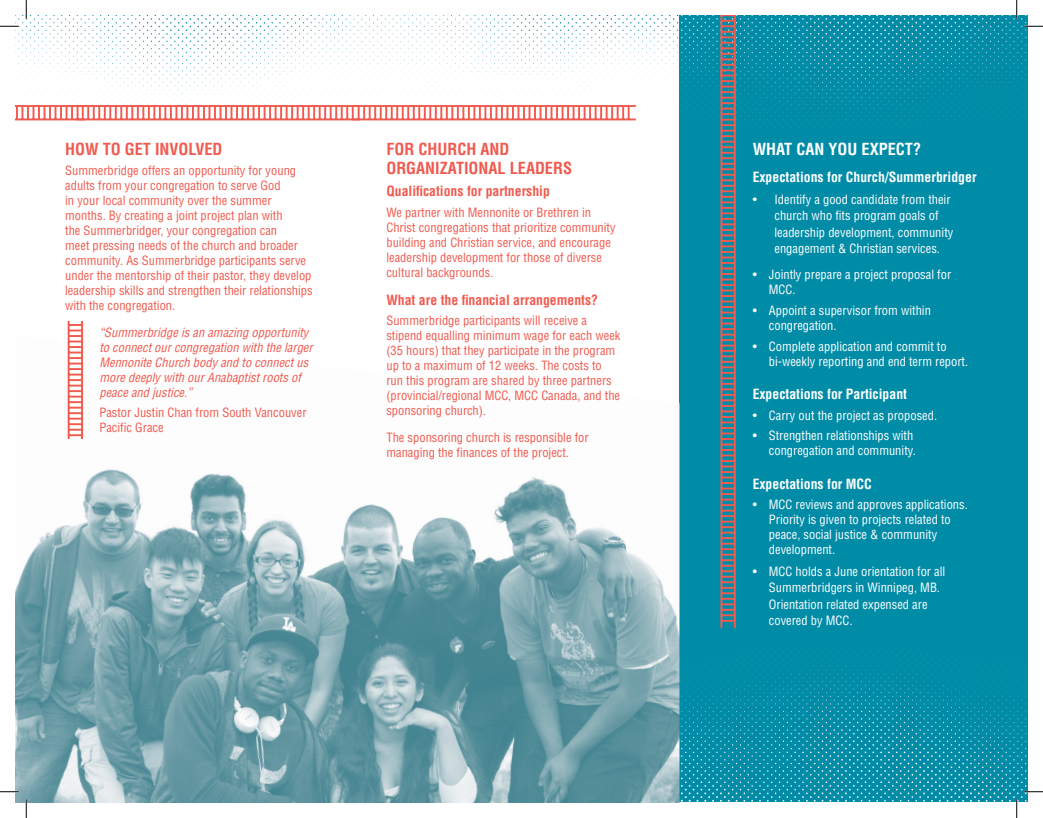
<style>
.page{position:relative;width:1043px;height:818px;background:#fff}
.page>*{position:absolute;margin:0;border:0;box-sizing:border-box;transform-origin:0 0}
.headline{font:700 condensed 16.25px/19.5px "Helvetica LT Std";color:#f05a4f}
.t1{font:700 condensed 16.25px "Helvetica LT Std";color:#fff}
.subhead{font:700 condensed 13.75px "Helvetica LT Std";color:#fff}
.subhead-2{font:700 condensed 13.75px "Helvetica LT Std";color:#f05a4f}
.subhead_white{font:700 condensed 13.75px "Helvetica LT Std";color:#fff}
.body{font:condensed 12.5px/15px "Helvetica LT Std";color:#f05a4f}
.t2{font:condensed 12.5px/15px "Helvetica LT Std";color:#fff}
.body-2{font:italic condensed 12.5px/15px "Helvetica LT Std";color:#f05a4f}
</style>
<div class="page">
<div style="left:679px;top:16px;width:349px;height:786px;background:#008ca7"></div>
<img style="left:15px;top:336px;width:664px;height:466px">
<hr style="left:15px;top:118px;width:70px;height:2px;background:#f05a4f">
<hr style="left:76px;top:118px;width:284px;height:2px;background:#f05a4f">
<hr style="left:352px;top:118px;width:284px;height:2px;background:#f05a4f">
<svg style="left:15px;top:111px;width:614px;height:8px"></svg>
<img style="left:15px;top:15px;width:664px;height:96px">
<img style="left:679px;top:15px;width:349px;height:114px">
<img style="left:679px;top:650px;width:349px;height:152px">
<hr style="left:720px;top:69px;width:2px;height:284px;background:#f05a4f">
<hr style="left:734px;top:69px;width:1px;height:284px;background:#f05a4f">
<hr style="left:720px;top:344px;width:2px;height:284px;background:#f05a4f">
<hr style="left:734px;top:344px;width:1px;height:284px;background:#f05a4f">
<hr style="left:68px;top:321px;width:2px;height:117px;background:#f05a4f">
<hr style="left:81px;top:321px;width:2px;height:117px;background:#f05a4f">
<svg style="left:69px;top:324px;width:13px;height:271px"></svg>
<hr style="left:720px;top:15px;width:2px;height:62px;background:#f05a4f">
<hr style="left:734px;top:15px;width:1px;height:62px;background:#f05a4f">
<svg style="left:722px;top:15px;width:12px;height:606px"></svg>
<svg style="left:0;top:25px;width:19px;height:2px"></svg>
<svg style="left:1024px;top:25px;width:18px;height:2px"></svg>
<svg style="left:0;top:790px;width:19px;height:2px"></svg>
<svg style="left:1024px;top:790px;width:18px;height:2px"></svg>
<svg style="left:25px;top:0;width:2px;height:19px"></svg>
<svg style="left:25px;top:799px;width:2px;height:19px"></svg>
<svg style="left:1015px;top:0;width:2px;height:19px"></svg>
<svg style="left:1015px;top:799px;width:2px;height:19px"></svg>
<p class="headline" style="left:65px;top:139px;width:159px">HOW TO GET INVOLVED</p>
<p class="body" style="left:65px;top:163px;width:249px">Summerbridge offers an opportunity for young adults from your congregation to serve God<br>in your local community over the summer months. By creating a joint project plan with<br>the Summerbridger, your congregation can<br>meet pressing needs of the church and broader community. As Summerbridge participants serve under the mentorship of their pastor, they develop leadership skills and strengthen their relationships with the congregation.</p>
<p class="body-2" style="left:99px;top:324px;width:215px">“Summerbridge is an amazing opportunity to connect our congregation with the larger Mennonite Church body and to connect us more deeply with our Anabaptist roots of peace and justice.”</p>
<p class="body" style="left:99px;top:405px;width:209px">Pastor Justin Chan from South Vancouver<br>Pacific Grace</p>
<p class="headline" style="left:386px;top:139px;width:187px">FOR CHURCH AND<br>ORGANIZATIONAL LEADERS</p>
<p class="subhead-2" style="left:386px;top:182px;width:165px">Qualifications for partnership</p>
<p class="body" style="left:386px;top:205px;width:231px">We partner with Mennonite or Brethren in Christ congregations that prioritize community building and Christian service, and encourage leadership development for those of diverse cultural backgrounds.</p>
<p class="subhead-2" style="left:386px;top:291px;width:213px">What are the financial arrangements?</p>
<p class="body" style="left:386px;top:313px;width:235px">Summerbridge participants will receive a stipend equalling minimum wage for each week (35 hours) that they participate in the program up to a maximum of 12 weeks. The costs to run this program are shared by three partners (provincial/regional MCC, MCC Canada, and the sponsoring church).</p>
<p class="body" style="left:386px;top:429px;width:204px">The sponsoring church is responsible for managing the finances of the project.</p>
<p class="t1" style="left:752px;top:138px;width:170px">WHAT CAN YOU EXPECT?</p>
<p class="subhead" style="left:752px;top:169px;width:225px">Expectations for Church/Summerbridger</p>
<p class="t2" style="left:774px;top:191px;width:180px;line-height:16.2px;text-indent:-22px">• Identify a good candidate from their church who fits program goals of leadership development, community engagement &amp; Christian services.</p>
<p class="t2" style="left:769px;top:267px;width:184px;text-indent:-16px">• Jointly prepare a project proposal for<br>MCC.</p>
<p class="t2" style="left:769px;top:303px;width:163px;text-indent:-16px">• Appoint a supervisor from within congregation.</p>
<p class="t2" style="left:769px;top:338px;width:201px;text-indent:-16px">• Complete application and commit to bi-weekly reporting and end term report.</p>
<p class="subhead" style="left:752px;top:385px;width:156px">Expectations for Participant</p>
<p class="t2" style="left:752px;top:407px;width:186px">• Carry out the project as proposed.</p>
<p class="t2" style="left:752px;top:428px;width:165px;text-align:right">• Strengthen relationships with congregation and community.</p>
<p class="subhead_white" style="left:752px;top:475px;width:121px">Expectations for MCC</p>
<p class="t2" style="left:769px;top:497px;width:200px;text-indent:-16px">• MCC reviews and approves applications.<br>Priority is given to projects related to peace, social justice &amp; community development.</p>
<p class="t2" style="left:769px;top:563px;width:178px;line-height:16.2px;text-indent:-16px">• MCC holds a June orientation for all<br>Summerbridgers in Winnipeg, MB.<br>Orientation related expensed are covered by MCC.</p>
</div>
